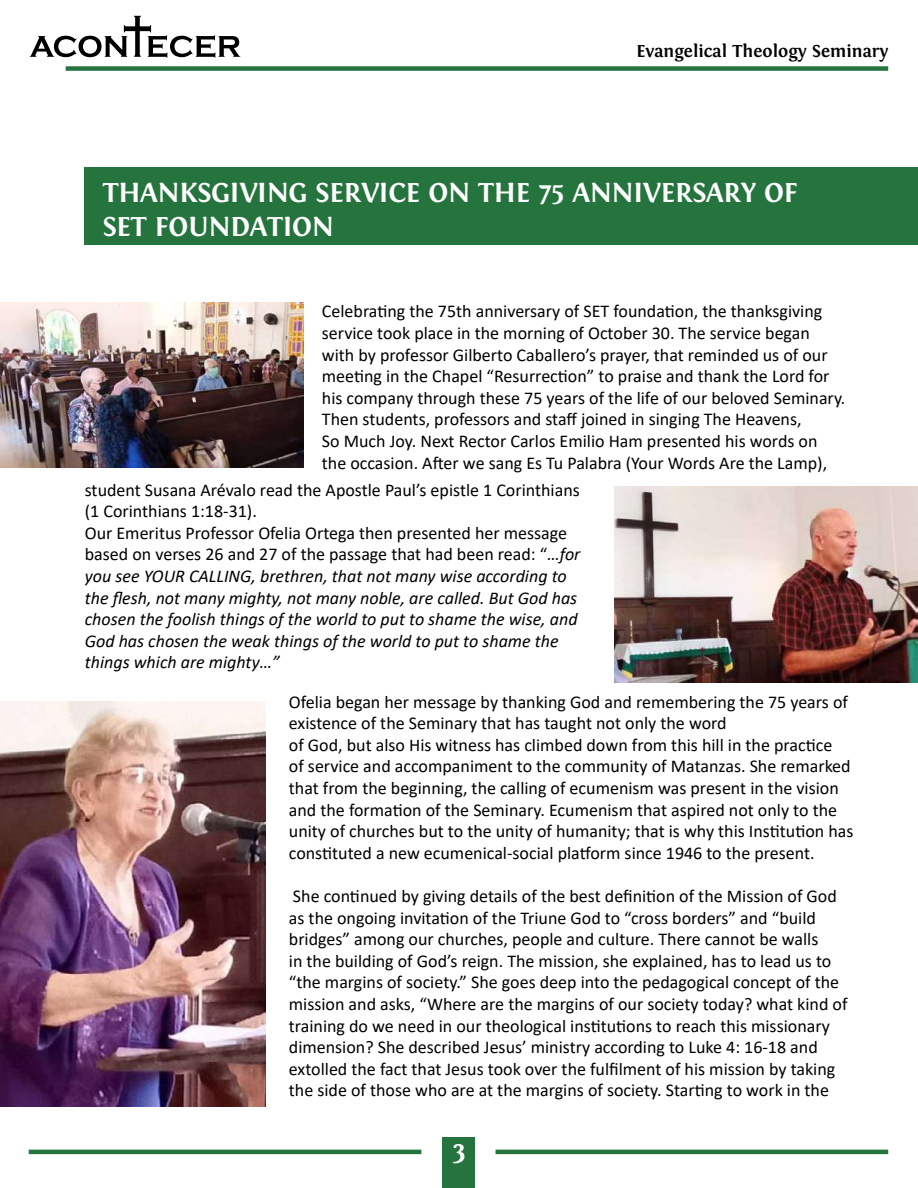
<style>
.page{position:relative;width:918px;height:1188px;background:#fff}
.page>*{position:absolute;margin:0;border:0;box-sizing:border-box;transform-origin:0 0}
.t1{font:700 28.5px/34.2px "Fontin";letter-spacing:-.01em;color:#fff}
.t2{font:18px/21.6px "Calibri";color:#000}
.t3{font:italic 18px/21.6px "Calibri";color:#000}
.t4{font:700 18px "Fontin";color:#000}
.s1{font-style:normal}
</style>
<div class="page">
<div style="left:66px;top:66px;width:822px;height:5px;background:#25743e"></div>
<div style="left:443px;top:1138px;width:32px;height:50px;background:#25743e"></div>
<svg style="left:30px;top:16px;width:210px;height:42px"></svg>
<hr style="left:496px;top:1150px;width:392px;height:4px;background:#25743e">
<hr style="left:29px;top:1150px;width:392px;height:4px;background:#25743e">
<img style="left:0;top:303px;width:304px;height:165px">
<img style="left:0;top:702px;width:266px;height:405px">
<div style="left:85px;top:167px;width:833px;height:78px;background:#25743e"></div>
<img style="left:614px;top:487px;width:304px;height:195px">
<p class="t4" style="left:636px;top:41px;width:253px">Evangelical Theology Seminary</p>
<h1 class="t1" style="left:103px;top:176px;width:696px">THANKSGIVING SERVICE ON THE 75 ANNIVERSARY OF<br>SET FOUNDATION</h1>
<p class="t2" style="left:322px;top:300px;width:525px">Celebrating the 75th anniversary of SET foundation, the thanksgiving service took place in the morning of October 30. The service began with by professor Gilberto Caballero’s prayer, that reminded us of our meeting in the Chapel “Resurrection” to praise and thank the Lord for his company through these 75 years of the life of our beloved Seminary.<br>Then students, professors and staff joined in singing The Heavens,<br>So Much Joy. Next Rector Carlos Emilio Ham presented his words on the occasion. After we sang Es Tu Palabra (Your Words Are the Lamp),</p>
<p class="t3" style="left:85px;top:478px;width:497px"><span class="s1">student Susana Arévalo read the Apostle Paul’s epistle 1 Corinthians (1 Corinthians 1:18-31).<br>Our Emeritus Professor Ofelia Ortega then presented her message based on verses 26 and 27 of the passage that had been read: “</span>…for you see YOUR CALLING, brethren, that not many wise according to the flesh, not many mighty, not many noble, are called. But God has chosen the foolish things of the world to put to shame the wise, and God has chosen the weak things of the world to put to shame the things which are mighty…”</p>
<p class="t2" style="left:289px;top:690px;width:566px">Ofelia began her message by thanking God and remembering the 75 years of existence of the Seminary that has taught not only the word<br>of God, but also His witness has climbed down from this hill in the practice<br>of service and accompaniment to the community of Matanzas. She remarked that from the beginning, the calling of ecumenism was present in the vision and the formation of the Seminary. Ecumenism that aspired not only to the unity of churches but to the unity of humanity; that is why this Institution has constituted a new ecumenical-social platform since 1946 to the present.</p>
<p class="t2" style="left:289px;top:885px;width:560px">She continued by giving details of the best definition of the Mission of God as the ongoing invitation of the Triune God to “cross borders” and “build bridges” among our churches, people and culture. There cannot be walls<br>in the building of God’s reign. The mission, she explained, has to lead us to “the margins of society.” She goes deep into the pedagogical concept of the mission and asks, “Where are the margins of our society today? what kind of training do we need in our theological institutions to reach this missionary dimension? She described Jesus’ ministry according to Luke 4: 16-18 and extolled the fact that Jesus took over the fulfilment of his mission by taking the side of those who are at the margins of society. Starting to work in the</p>
<h1 class="t1" style="left:452px;top:1135px;width:15px">3</h1>
</div>
